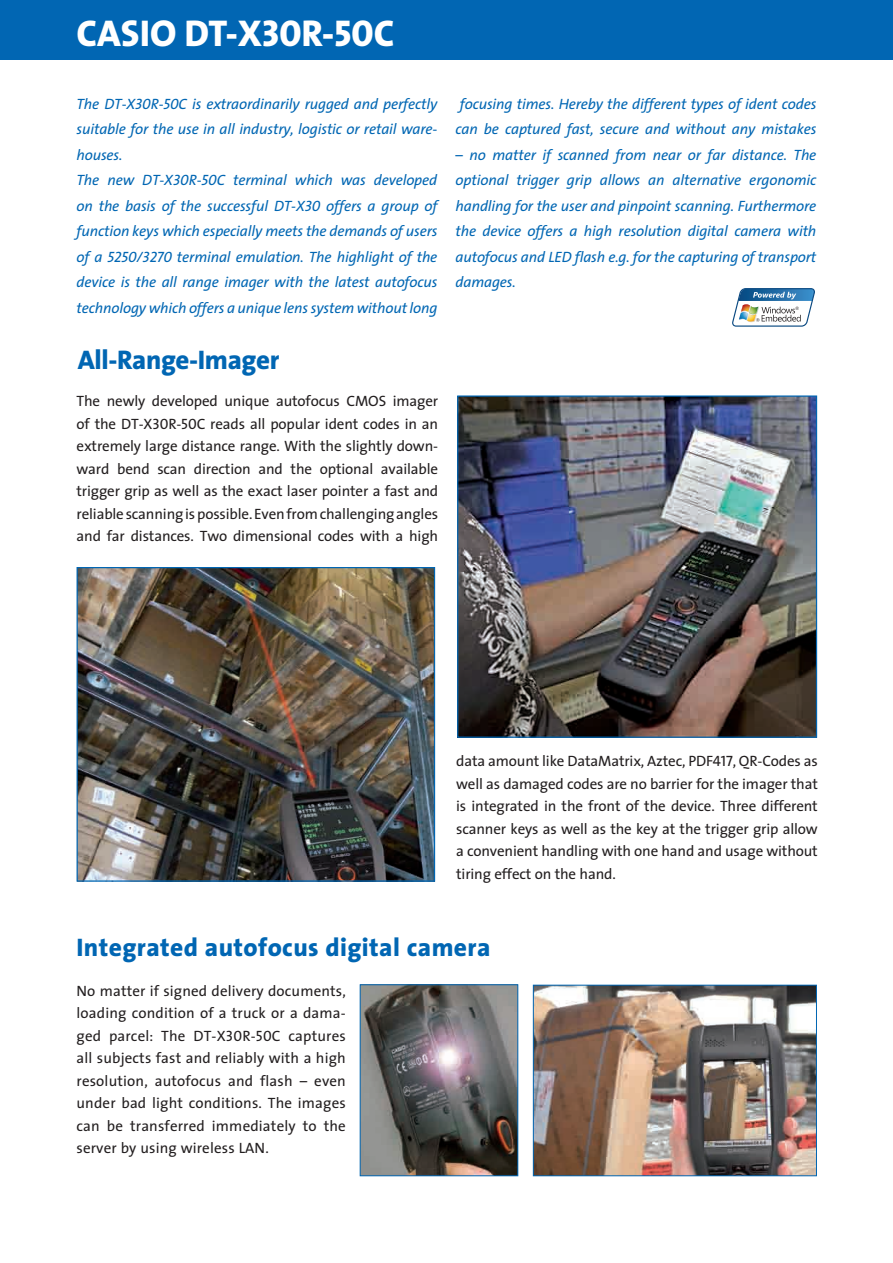
<style>
.page{position:relative;width:893px;height:1263px;background:#fff}
.page>*{position:absolute;margin:0;border:0;box-sizing:border-box;transform-origin:0 0}
.t1{font:800 37.5px "The Sans";color:#fff}
.t2{font:800 27px "The Sans";letter-spacing:-.015em;color:#0166b3}
.t3{font:800 25.5px "The Sans";letter-spacing:.015em;color:#0166b3}
.t4{font:15px/22.5px "The Sans";letter-spacing:-.01em;color:#231f20;text-align:justify}
.t5{font:italic 15px/25.5px "The Sans";letter-spacing:-.01em;color:#0166b3}
.s1{font-family:"The Sans Extra Bold Caps";font-weight:400}
.s2{font-family:"The Sans Caps"}
</style>
<div class="page">
<img style="left:79px;top:569px;width:354px;height:311px">
<div style="left:77px;top:567px;width:358px;height:315px;border:1px solid #0166b3"></div>
<div style="left:0;top:0;width:893px;height:60px;background:#0166b3"></div>
<img style="left:535px;top:987px;width:280px;height:187px">
<div style="left:533px;top:985px;width:284px;height:191px;border:1px solid #0166b3"></div>
<img style="left:362px;top:986px;width:154px;height:188px">
<div style="left:360px;top:984px;width:158px;height:192px;border:1px solid #0166b3"></div>
<svg style="left:732px;top:288px;width:83px;height:39px"></svg>
<img style="left:459px;top:397px;width:356px;height:339px">
<div style="left:457px;top:395px;width:360px;height:343px;border:1px solid #0166b3"></div>
<h1 class="t1" style="left:77px;top:2px;width:319px">CASIO DT-X<span class="s1">30</span>R-<span class="s1">50C</span></h1>
<p class="t5" style="left:77px;top:90px;width:362px">The DT-X<span class="s2">30</span>R-<span class="s2">50</span>C is extraordinarily rugged and perfectly suitable for the use in all industry, logistic or retail ware&shy;houses.<br>The new DT-X<span class="s2">30</span>R-<span class="s2">50</span>C terminal which was developed on the basis of the successful DT-X<span class="s2">30</span> offers a group of function keys which especially meets the demands of users of a <span class="s2">5250/3270</span> terminal emulation. The highlight of the device is the all range imager with the latest autofocus technology which offers a unique lens system without long</p>
<p class="t5" style="left:455px;top:90px;width:362px">focusing times. Hereby the different types of ident codes can be captured fast, secure and without any mistakes</p>
<p class="t5" style="left:455px;top:141px;width:362px;text-align:justify">– no matter if scanned from near or far distance. The optional trigger grip allows an alternative ergonomic handling for the user and pinpoint scanning. Furthermore the device offers a high resolution digital camera with autofocus and LED flash e.g. for the capturing of transport damages.</p>
<h2 class="t2" style="left:78px;top:337px;width:203px">All-Range-Imager</h2>
<p class="t4" style="left:77px;top:390px;width:363px">The newly developed unique autofocus CMOS imager of the DT-X<span class="s2">30</span>R-<span class="s2">50</span>C reads all popular ident codes in an extremely large distance range. With the slightly down&shy;ward bend scan direction and the optional available trigger grip as well as the exact laser pointer a fast and reliable scanning is possible. Even from challenging angles and far distances. Two dimensional codes with a high</p>
<p class="t4" style="left:456px;top:750px;width:363px">data amount like DataMatrix, Aztec, PDF<span class="s2">417</span>, QR-Codes as well as damaged codes are no barrier for the imager that is integrated in the front of the device. Three different scanner keys as well as the key at the trigger grip allow a convenient handling with one hand and usage without tiring effect on the hand.</p>
<h3 class="t3" style="left:77px;top:926px;width:415px">Integrated autofocus digital camera</h3>
<p class="t4" style="left:77px;top:979px;width:271px">No matter if signed delivery documents, loading condition of a truck or a dama&shy;ged parcel: The DT-X<span class="s2">30</span>R-<span class="s2">50</span>C captures all subjects fast and reliably with a high resolution, autofocus and flash – even under bad light conditions. The images can be transferred immediately to the server by using wireless LAN.</p>
</div>
